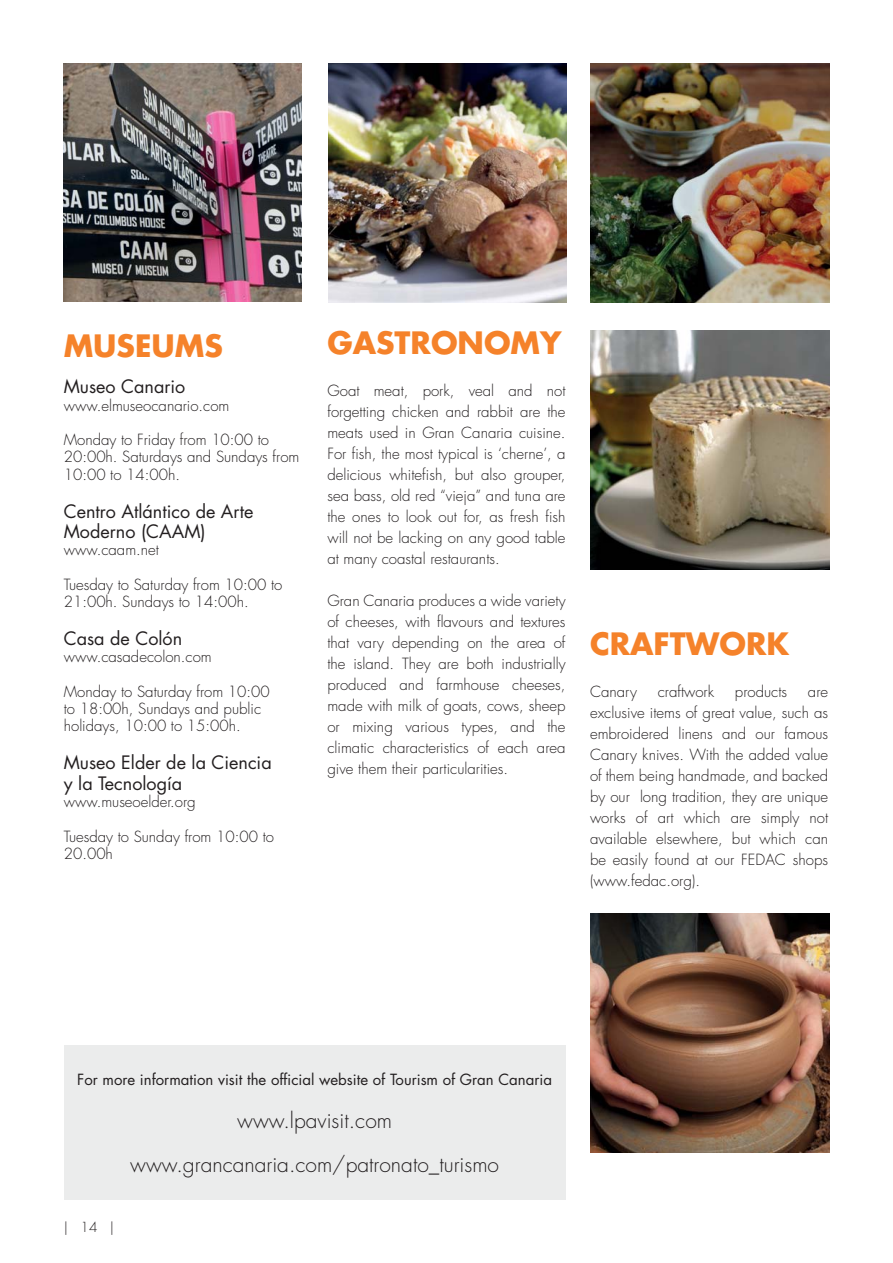
<style>
.page{position:relative;width:893px;height:1263px;background:#fff}
.page>*{position:absolute;margin:0;border:0;box-sizing:border-box;transform-origin:0 0}
.t1{font:700 30px "Futura Std";color:#f5822a}
.t2{font:300 21px/43.5px "Futura Std";color:#231f20;text-align:center}
.t3{font:18px/20.7px "Futura Std";color:#231f20}
.t4{font:300 15px/21px "Futura Std";color:#231f20}
.t5{font:15px "Futura Std";color:#231f20}
.t6{font:300 13.5px "Futura Std";color:#231f20}
</style>
<div class="page">
<div style="left:64px;top:1045px;width:502px;height:154px;background:#ebecec"></div>
<img style="left:64px;top:64px;width:238px;height:238px">
<img style="left:328px;top:64px;width:239px;height:239px">
<img style="left:590px;top:64px;width:239px;height:239px">
<img style="left:590px;top:331px;width:239px;height:238px">
<img style="left:590px;top:913px;width:239px;height:239px">
<h1 class="t1" style="left:64px;top:332px;width:161px">MUSEUMS</h1>
<h1 class="t1" style="left:327px;top:329px;width:236px">GASTRONOMY</h1>
<p class="t4" style="left:327px;top:381px;width:240px;text-align:justify">Goat meat, pork, veal and not forgetting chicken and rabbit are the meats used in Gran Canaria cuisine.<br>For fish, the most typical is ‘cherne’, a delicious whitefish, but also grouper, sea bass, old red “vieja” and tuna are the ones to look out for, as fresh fish will not be lacking on any good table at many coastal restaurants.</p>
<p class="t4" style="left:327px;top:591px;width:240px;text-align:justify">Gran Canaria produces a wide variety of cheeses, with flavours and textures that vary depending on the area of the island. They are both industrially produced and farmhouse cheeses, made with milk of goats, cows, sheep or mixing various types, and the climatic characteristics of each area give them their particularities.</p>
<p class="t3" style="left:64px;top:378px;width:123px">Museo Canario</p>
<p class="t4" style="left:64px;top:396px;width:167px">www.elmuseocanario.com</p>
<p class="t4" style="left:64px;top:432px;width:237px;line-height:17.2px">Monday to Friday from 10:00 to<br>20:00h. Saturdays and Sundays from<br>10:00 to 14:00h.</p>
<p class="t3" style="left:64px;top:502px;width:191px">Centro Atlántico de Arte<br>Moderno (CAAM)</p>
<p class="t4" style="left:64px;top:541px;width:97px">www.caam.net</p>
<p class="t4" style="left:64px;top:577px;width:220px;line-height:17.2px">Tuesday to Saturday from 10:00 to<br>21:00h. Sundays to 14:00h.</p>
<p class="t3" style="left:64px;top:630px;width:120px">Casa de Colón</p>
<p class="t4" style="left:64px;top:647px;width:150px">www.casadecolon.com</p>
<p class="t4" style="left:64px;top:684px;width:207px;line-height:17.2px">Monday to Saturday from 10:00 to 18:00h, Sundays and public holidays, 10:00 to 15:00h.</p>
<p class="t3" style="left:64px;top:754px;width:209px">Museo Elder de la Ciencia y la Tecnología</p>
<p class="t4" style="left:64px;top:792px;width:133px">www.museoelder.org</p>
<p class="t4" style="left:64px;top:829px;width:212px;line-height:17.2px">Tuesday to Sunday from 10:00 to<br>20.00h</p>
<h1 class="t1" style="left:590px;top:630px;width:201px">CRAFTWORK</h1>
<p class="t4" style="left:590px;top:682px;width:48px">Canary</p>
<p class="t4" style="left:658px;top:682px;width:58px">craftwork</p>
<p class="t4" style="left:735px;top:682px;width:54px">products</p>
<p class="t4" style="left:590px;top:682px;width:240px;text-align:justify;text-indent:218px">are exclusive items of great value, such as embroidered linens and our famous Canary knives. With the added value of them being handmade, and backed by our long tradition, they are unique works of art which are simply not available elsewhere, but which can be easily found at our FEDAC shops (www.fedac.org).</p>
<p class="t5" style="left:77px;top:1072px;width:476px">For more information visit the official website of Tourism of Gran Canaria</p>
<h2 class="t2" style="left:130px;top:1100px;width:370px">www.lpavisit.com www.grancanaria.com/patronato_turismo</h2>
<p class="t6" style="left:64px;top:1220px;width:52px">| 14 |</p>
</div>
